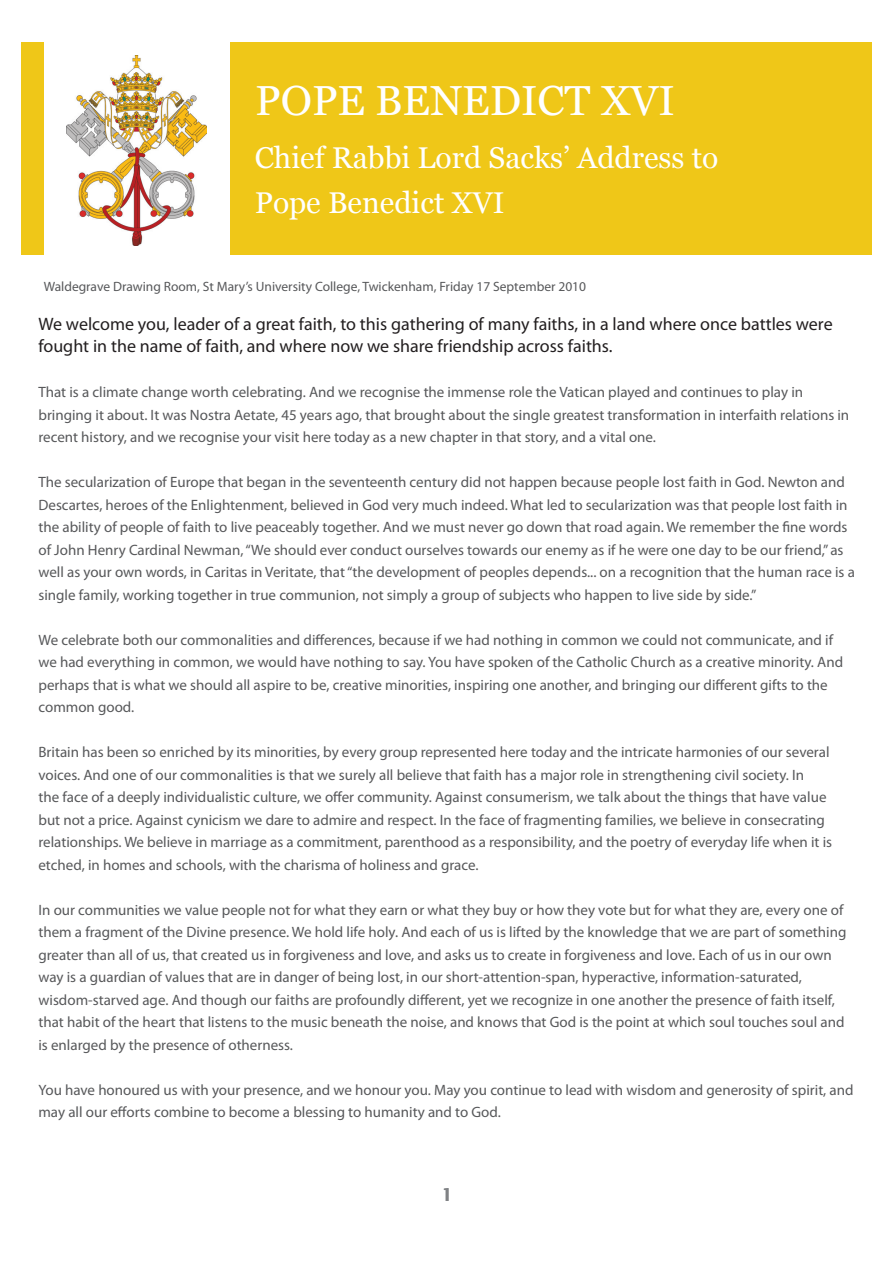
<style>
.page{position:relative;width:893px;height:1263px;background:#fff}
.page>*{position:absolute;margin:0;border:0;box-sizing:border-box;transform-origin:0 0}
.t1{font:42px "Georgia";color:#fff}
.t2{font:30px "Georgia";color:#fff}
.t3{font:18px/22.5px "Myriad Pro";color:#231f20}
.t4{font:600 18px "Lucida Sans";color:#808285}
.t5{font:15px/22.5px "Myriad Pro";color:#57585a}
.t6{font:13.5px "Myriad Pro";color:#57585a}
</style>
<div class="page">
<div style="left:21px;top:43px;width:851px;height:212px;background:#efc718"></div>
<div style="left:44px;top:37px;width:186px;height:223px;background:#fff"></div>
<img style="left:67px;top:55px;width:140px;height:190px">
<p class="t1" style="left:255px;top:75px;width:421px">POPE BENEDICT XVI</p>
<p class="t2" style="left:255px;top:140px;width:465px">Chief Rabbi Lord Sacks’ Address to</p>
<p class="t2" style="left:255px;top:185px;width:251px">Pope Benedict XVI</p>
<p class="t6" style="left:44px;top:279px;width:544px">Waldegrave Drawing Room, St Mary’s University College, Twickenham, Friday 17 September 2010</p>
<p class="t3" style="left:38px;top:312px;width:796px">We welcome you, leader of a great faith, to this gathering of many faiths, in a land where once battles were fought in the name of faith, and where now we share friendship across faiths.</p>
<p class="t5" style="left:38px;top:381px;width:812px">That is a climate change worth celebrating. And we recognise the immense role the Vatican played and continues to play in bringing it about. It was Nostra Aetate, 45 years ago, that brought about the single greatest transformation in interfaith relations in recent history, and we recognise your visit here today as a new chapter in that story, and a vital one.</p>
<p class="t5" style="left:38px;top:471px;width:818px">The secularization of Europe that began in the seventeenth century did not happen because people lost faith in God. Newton and Descartes, heroes of the Enlightenment, believed in God very much indeed. What led to secularization was that people lost faith in the ability of people of faith to live peaceably together. And we must never go down that road again. We remember the fine words of John Henry Cardinal Newman, “We should ever conduct ourselves towards our enemy as if he were one day to be our friend,” as well as your own words, in Caritas in Veritate, that “the development of peoples depends... on a recognition that the human race is a single family, working together in true communion, not simply a group of subjects who happen to live side by side.”</p>
<p class="t5" style="left:38px;top:628px;width:806px">We celebrate both our commonalities and differences, because if we had nothing in common we could not communicate, and if we had everything in common, we would have nothing to say. You have spoken of the Catholic Church as a creative minority. And perhaps that is what we should all aspire to be, creative minorities, inspiring one another, and bringing our different gifts to the common good.</p>
<p class="t5" style="left:38px;top:741px;width:795px">Britain has been so enriched by its minorities, by every group represented here today and the intricate harmonies of our several voices. And one of our commonalities is that we surely all believe that faith has a major role in strengthening civil society. In<br>the face of a deeply individualistic culture, we offer community. Against consumerism, we talk about the things that have value but not a price. Against cynicism we dare to admire and respect. In the face of fragmenting families, we believe in consecrating relationships. We believe in marriage as a commitment, parenthood as a responsibility, and the poetry of everyday life when it is etched, in homes and schools, with the charisma of holiness and grace.</p>
<p class="t5" style="left:38px;top:898px;width:809px">In our communities we value people not for what they earn or what they buy or how they vote but for what they are, every one of them a fragment of the Divine presence. We hold life holy. And each of us is lifted by the knowledge that we are part of something greater than all of us, that created us in forgiveness and love, and asks us to create in forgiveness and love. Each of us in our own way is a guardian of values that are in danger of being lost, in our short-attention-span, hyperactive, information-saturated, wisdom-starved age. And though our faiths are profoundly different, yet we recognize in one another the presence of faith itself, that habit of the heart that listens to the music beneath the noise, and knows that God is the point at which soul touches soul and is enlarged by the presence of otherness.</p>
<p class="t5" style="left:38px;top:1078px;width:817px">You have honoured us with your presence, and we honour you. May you continue to lead with wisdom and generosity of spirit, and may all our efforts combine to become a blessing to humanity and to God.</p>
<p class="t4" style="left:442px;top:1185px;width:13px">1</p>
</div>
